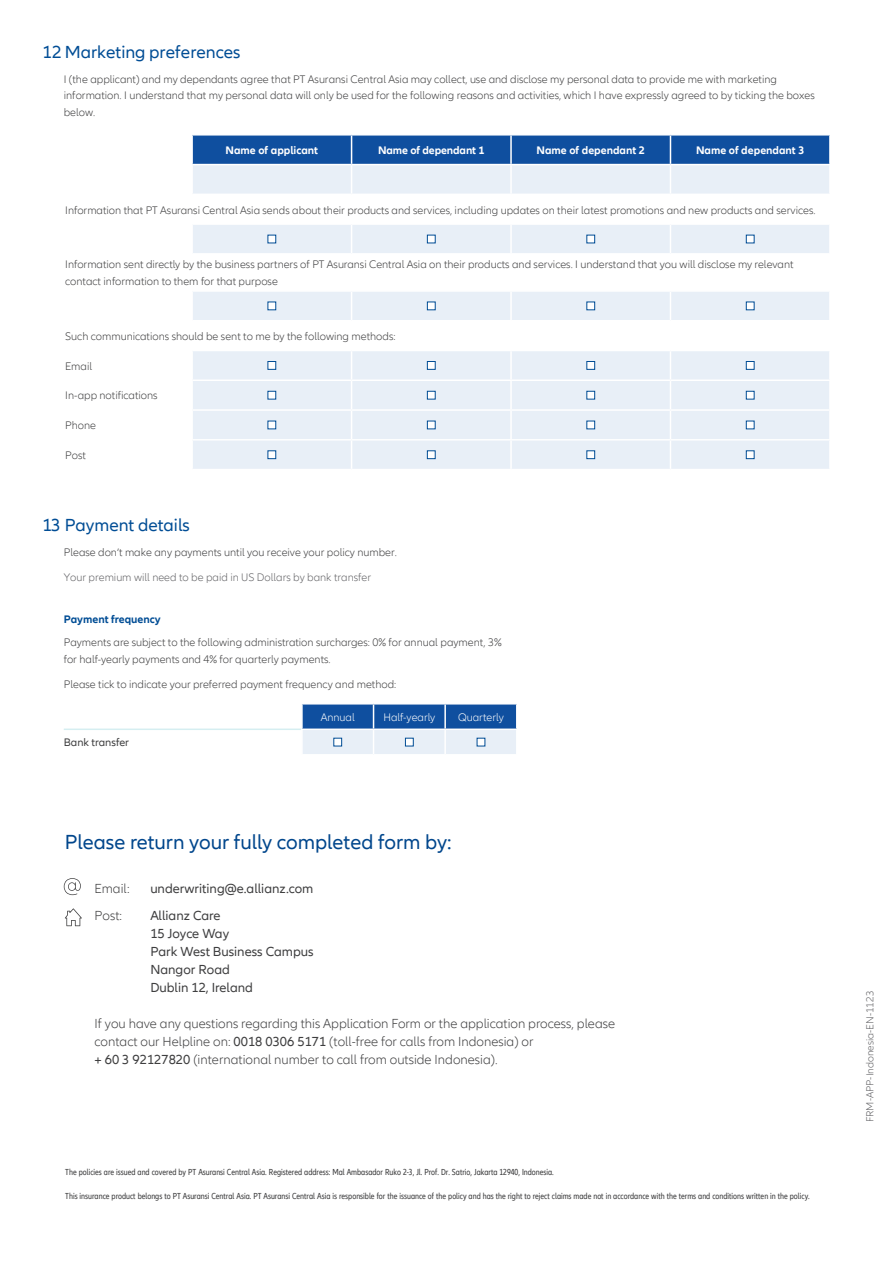
<style>
.page{position:relative;width:893px;height:1263px;background:#fff}
.page>*{position:absolute;margin:0;border:0;box-sizing:border-box;transform-origin:0 0}
.t1{font:21px "Allianz Neo";color:#01468c}
.t2{font:18px "Allianz Neo";color:#014d95}
.t3{font:300 13.5px/18px "Allianz Neo";color:#3e3e3f}
.t4{font:13.5px/18px "Allianz Neo";color:#3e3e3f}
.t5{font:300 11.25px/16.5px "Allianz Neo";color:#3e3e3f}
.t6{font:700 11.25px "Allianz Neo";color:#fff}
.t7{font:300 11.25px "Allianz Neo";color:#636366}
.t8{font:300 11.25px "Allianz Neo";color:#fff}
.t9{font:700 11.25px "Allianz Neo";color:#014d95}
.t10{font:11.25px "Allianz Neo";color:#3e3e3f}
.t11{font:300 10.5px "Allianz Neo";color:#636366}
.t12{font:condensed 9px "Allianz Neo";color:#3e3e3f}
.s1{font-weight:400}
</style>
<div class="page">
<hr style="left:64px;top:728px;width:237px;height:2px;background:#d5eef1">
<svg style="left:302px;top:704px;width:215px;height:50px;background:#7fa1cc"></svg>
<hr style="left:445px;top:728px;width:73px;height:2px;background:#fff">
<hr style="left:444px;top:730px;width:2px;height:24px;background:#fff">
<hr style="left:516px;top:730px;width:2px;height:24px;background:#fff">
<div style="left:333px;top:738px;width:9px;height:8px;background:#fff;border:1px solid #014d95"></div>
<div style="left:405px;top:738px;width:9px;height:8px;background:#fff;border:1px solid #014d95"></div>
<div style="left:477px;top:738px;width:8px;height:8px;background:#fff"></div>
<svg style="left:193px;top:225px;width:636px;height:244px;fill:#e8eff7"></svg>
<svg style="left:192px;top:135px;width:638px;height:59px;background:#7fa2cc"></svg>
<hr style="left:829px;top:165px;width:2px;height:29px;background:#fff">
<hr style="left:192px;top:253px;width:160px;height:2px;background:#fff">
<svg style="left:351px;top:225px;width:1px;height:28px"></svg>
<hr style="left:352px;top:253px;width:159px;height:2px;background:#fff">
<hr style="left:510px;top:225px;width:2px;height:28px;background:#fff">
<hr style="left:511px;top:253px;width:159px;height:2px;background:#fff">
<svg style="left:670px;top:225px;width:1px;height:28px"></svg>
<hr style="left:670px;top:253px;width:161px;height:2px;background:#fff">
<hr style="left:192px;top:290px;width:160px;height:2px;background:#fff">
<hr style="left:192px;top:164px;width:160px;height:1px;background:#fff">
<hr style="left:352px;top:164px;width:159px;height:1px;background:#fff">
<hr style="left:511px;top:164px;width:159px;height:1px;background:#fff">
<hr style="left:670px;top:164px;width:161px;height:1px;background:#fff">
<hr style="left:352px;top:290px;width:159px;height:2px;background:#fff">
<svg style="left:351px;top:292px;width:1px;height:28px"></svg>
<hr style="left:511px;top:290px;width:159px;height:2px;background:#fff">
<hr style="left:510px;top:292px;width:2px;height:28px;background:#fff">
<hr style="left:670px;top:290px;width:161px;height:2px;background:#fff">
<hr style="left:192px;top:320px;width:160px;height:1px;background:#fff">
<hr style="left:352px;top:320px;width:159px;height:1px;background:#fff">
<hr style="left:511px;top:320px;width:159px;height:1px;background:#fff">
<hr style="left:670px;top:320px;width:161px;height:1px;background:#fff">
<hr style="left:192px;top:350px;width:160px;height:1px;background:#fff">
<hr style="left:352px;top:350px;width:159px;height:1px;background:#fff">
<hr style="left:511px;top:350px;width:159px;height:1px;background:#fff">
<hr style="left:510px;top:351px;width:2px;height:28px;background:#fff">
<hr style="left:670px;top:350px;width:161px;height:1px;background:#fff">
<hr style="left:192px;top:379px;width:160px;height:2px;background:#fff">
<hr style="left:352px;top:379px;width:159px;height:2px;background:#fff">
<hr style="left:511px;top:379px;width:159px;height:2px;background:#fff">
<hr style="left:510px;top:381px;width:2px;height:28px;background:#fff">
<hr style="left:670px;top:379px;width:161px;height:2px;background:#fff">
<hr style="left:192px;top:409px;width:160px;height:2px;background:#fff">
<hr style="left:352px;top:409px;width:159px;height:2px;background:#fff">
<hr style="left:511px;top:409px;width:159px;height:2px;background:#fff">
<hr style="left:510px;top:411px;width:2px;height:28px;background:#fff">
<hr style="left:670px;top:409px;width:161px;height:2px;background:#fff">
<hr style="left:192px;top:439px;width:160px;height:2px;background:#fff">
<hr style="left:352px;top:439px;width:159px;height:2px;background:#fff">
<svg style="left:351px;top:351px;width:1px;height:118px"></svg>
<hr style="left:511px;top:439px;width:159px;height:2px;background:#fff">
<hr style="left:510px;top:441px;width:2px;height:28px;background:#fff">
<hr style="left:670px;top:439px;width:161px;height:2px;background:#fff">
<svg style="left:670px;top:292px;width:1px;height:177px"></svg>
<div style="left:268px;top:235px;width:8px;height:8px;background:#fff"></div>
<div style="left:427px;top:235px;width:9px;height:8px;background:#fff;border:1px solid #014d95"></div>
<div style="left:586px;top:235px;width:9px;height:8px;background:#fff;border:1px solid #014d95"></div>
<div style="left:746px;top:235px;width:8px;height:8px;background:#fff;border:1px solid #014d95"></div>
<div style="left:268px;top:302px;width:8px;height:8px;background:#fff"></div>
<div style="left:427px;top:302px;width:9px;height:8px;background:#fff;border:1px solid #014d95"></div>
<div style="left:586px;top:302px;width:9px;height:8px;background:#fff;border:1px solid #014d95"></div>
<div style="left:746px;top:302px;width:8px;height:8px;background:#fff;border:1px solid #014d95"></div>
<div style="left:268px;top:361px;width:8px;height:9px;background:#fff;border:1px solid #014d95"></div>
<div style="left:427px;top:361px;width:9px;height:9px;background:#fff;border:1px solid #014d95"></div>
<div style="left:586px;top:361px;width:9px;height:9px;background:#fff;border:1px solid #014d95"></div>
<div style="left:746px;top:361px;width:8px;height:9px;background:#fff;border:1px solid #014d95"></div>
<div style="left:268px;top:391px;width:8px;height:8px;background:#fff;border:1px solid #014d95"></div>
<div style="left:427px;top:391px;width:9px;height:8px;background:#fff;border:1px solid #014d95"></div>
<div style="left:586px;top:391px;width:9px;height:8px;background:#fff;border:1px solid #014d95"></div>
<div style="left:746px;top:391px;width:8px;height:8px;background:#fff;border:1px solid #014d95"></div>
<div style="left:268px;top:421px;width:8px;height:8px;background:#fff"></div>
<div style="left:427px;top:421px;width:9px;height:8px;background:#fff;border:1px solid #014d95"></div>
<div style="left:586px;top:421px;width:9px;height:8px;background:#fff;border:1px solid #014d95"></div>
<div style="left:746px;top:421px;width:8px;height:8px;background:#fff;border:1px solid #014d95"></div>
<div style="left:268px;top:450px;width:8px;height:9px;background:#fff;border:1px solid #014d95"></div>
<div style="left:427px;top:450px;width:9px;height:9px;background:#fff;border:1px solid #014d95"></div>
<div style="left:586px;top:450px;width:9px;height:9px;background:#fff;border:1px solid #014d95"></div>
<div style="left:746px;top:450px;width:8px;height:9px;background:#fff;border:1px solid #014d95"></div>
<svg style="left:64px;top:878px;width:17px;height:17px"></svg>
<svg style="left:65px;top:908px;width:17px;height:18px"></svg>
<h2 class="t2" style="left:43px;top:41px;width:200px">12 Marketing preferences</h2>
<p class="t5" style="left:64px;top:71px;width:753px">I (the applicant) and my dependants agree that PT Asuransi Central Asia may collect, use and disclose my personal data to provide me with marketing information. I understand that my personal data will only be used for the following reasons and activities, which I have expressly agreed to by ticking the boxes below.</p>
<p class="t6" style="left:226px;top:144px;width:94px">Name of applicant</p>
<p class="t6" style="left:378px;top:144px;width:108px">Name of dependant 1</p>
<p class="t6" style="left:537px;top:144px;width:110px">Name of dependant 2</p>
<p class="t6" style="left:696px;top:144px;width:110px">Name of dependant 3</p>
<p class="t5" style="left:65px;top:202px;width:752px">Information that PT Asuransi Central Asia sends about their products and services, including updates on their latest promotions and new products and services.</p>
<p class="t5" style="left:65px;top:257px;width:730px">Information sent directly by the business partners of PT Asuransi Central Asia on their products and services. I understand that you will disclose my relevant contact information to them for that purpose</p>
<p class="t5" style="left:65px;top:328px;width:332px">Such communications should be sent to me by the following methods:</p>
<p class="t5" style="left:65px;top:358px;width:28px">Email</p>
<p class="t5" style="left:65px;top:388px;width:94px">In-app notifications</p>
<p class="t5" style="left:65px;top:418px;width:32px">Phone</p>
<p class="t5" style="left:65px;top:447px;width:22px">Post</p>
<h2 class="t2" style="left:43px;top:515px;width:149px">13 Payment details</h2>
<p class="t5" style="left:64px;top:544px;width:335px">Please don’t make any payments until you receive your policy number.</p>
<p class="t7" style="left:64px;top:571px;width:309px">Your premium will need to be paid in US Dollars by bank transfer</p>
<p class="t9" style="left:64px;top:613px;width:98px">Payment frequency</p>
<p class="t5" style="left:64px;top:634px;width:440px">Payments are subject to the following administration surcharges: 0% for annual payment, 3% for half-yearly payments and 4% for quarterly payments.</p>
<p class="t5" style="left:64px;top:676px;width:334px">Please tick to indicate your preferred payment frequency and method:</p>
<p class="t8" style="left:321px;top:711px;width:36px">Annual</p>
<p class="t8" style="left:383px;top:711px;width:53px">Half-yearly</p>
<p class="t8" style="left:458px;top:711px;width:47px">Quarterly</p>
<p class="t10" style="left:64px;top:736px;width:67px">Bank transfer</p>
<h1 class="t1" style="left:65px;top:830px;width:388px">Please return your fully completed form by:</h1>
<p class="t3" style="left:95px;top:880px;width:37px">Email:</p>
<p class="t4" style="left:150px;top:880px;width:164px">underwriting@e.allianz.com</p>
<p class="t3" style="left:95px;top:906px;width:29px">Post:</p>
<p class="t4" style="left:150px;top:906px;width:165px">Allianz Care<br>15 Joyce Way<br>Park West Business Campus<br>Nangor Road<br>Dublin 12, Ireland</p>
<p class="t3" style="left:95px;top:1014px;width:522px">If you have any questions regarding this Application Form or the application process, please contact our Helpline on: <span class="s1">0018 0306 5171</span> (toll-free for calls from Indonesia) or<br><span class="s1">+ 60 3 92127820</span> (international number to call from outside Indonesia).</p>
<p class="t12" style="left:65px;top:1167px;width:490px">The policies are issued and covered by PT Asuransi Central Asia. Registered address: Mal Ambasador Ruko 2-3, Jl. Prof. Dr. Satrio, Jakarta 12940, Indonesia.</p>
<p class="t12" style="left:65px;top:1191px;width:746px">This insurance product belongs to PT Asuransi Central Asia. PT Asuransi Central Asia is responsible for the issuance of the policy and has the right to reject claims made not in accordance with the terms and conditions written in the policy.</p>
<p class="t11" style="left:864px;top:1122px;width:133px;rotate:-90deg">FRM-APP-Indonesia-EN-1123</p>
</div>
